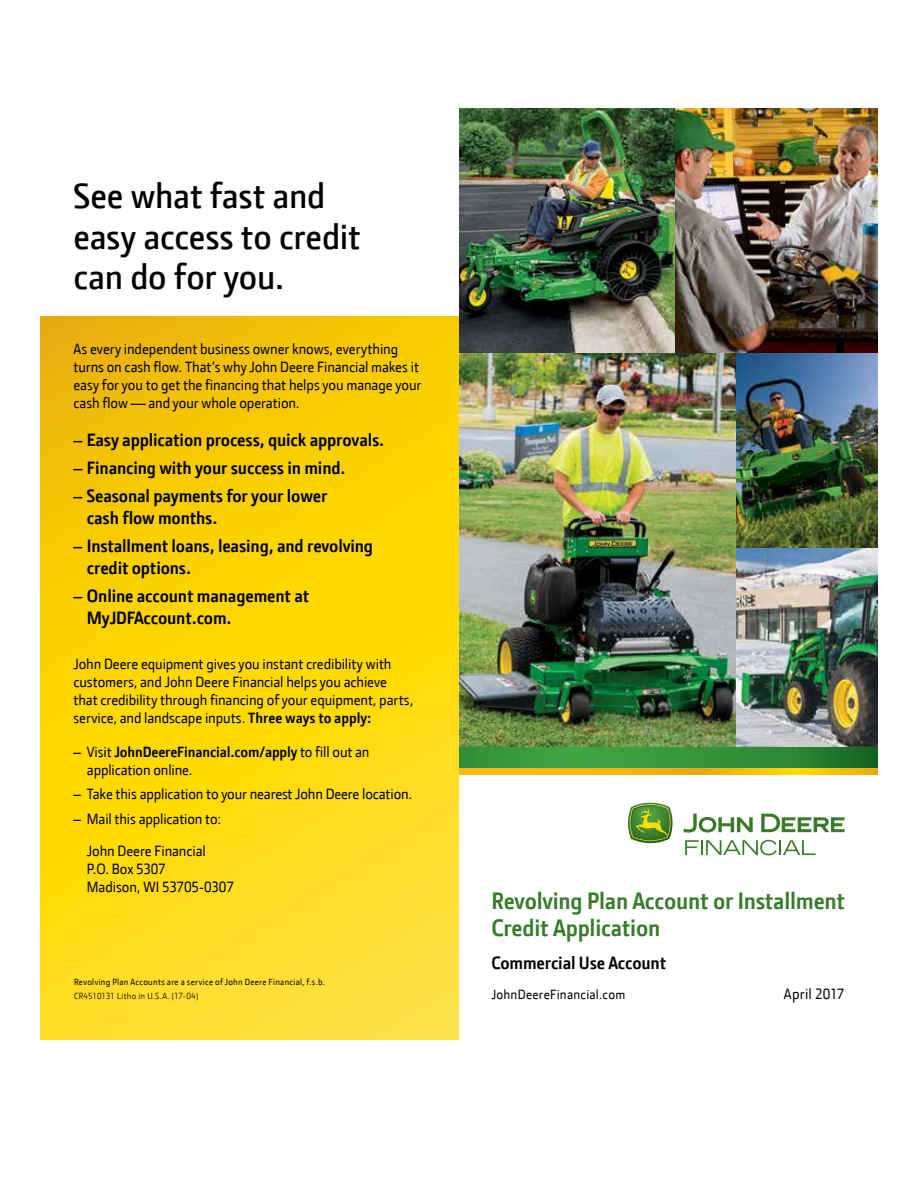
<style>
.page{position:relative;width:918px;height:1188px;background:#fff}
.page>*{position:absolute;margin:0;border:0;box-sizing:border-box;transform-origin:0 0}
.t1{font:600 36px/40.5px "JD Sans";letter-spacing:-.005em;color:#000}
.t2{font:700 24px/27px "JD Sans";letter-spacing:-.01em;color:#387c2b}
.t3{font:700 18px/21.6px "JD Sans";letter-spacing:-.01em;color:#000}
.t4{font:15px/18px "JD Sans";letter-spacing:-.01em;color:#000}
.t5{font:15px "JD Sans";letter-spacing:.01em;color:#000}
.t6{font:13.5px "JD Sans";letter-spacing:.015em;color:#000}
.t7{font:9px "JD Sans";letter-spacing:.035em;color:#000}
.t8{font:9px "JD Sans";letter-spacing:.02em;color:#000}
.s1{font-weight:400}
.s2{font-weight:700}
</style>
<div class="page">
<img style="left:735px;top:549px;width:143px;height:199px">
<img style="left:735px;top:353px;width:143px;height:195px">
<img style="left:459px;top:353px;width:276px;height:395px">
<svg style="left:40px;top:316px;width:419px;height:724px;background:#fbd40f"></svg>
<svg style="left:459px;top:748px;width:419px;height:20px;background:#329038"></svg>
<svg style="left:459px;top:768px;width:419px;height:7px;background:#f5b90e"></svg>
<svg style="left:761px;top:814px;width:84px;height:18px"></svg>
<svg style="left:684px;top:814px;width:69px;height:19px"></svg>
<svg style="left:628px;top:803px;width:45px;height:40px;background:#74a045"></svg>
<svg style="left:685px;top:840px;width:131px;height:15px"></svg>
<img style="left:675px;top:108px;width:203px;height:245px">
<img style="left:459px;top:108px;width:216px;height:245px">
<h1 class="t1" style="left:73px;top:175px;width:289px">See what fast and easy access to credit can do for you.</h1>
<p class="t4" style="left:73px;top:340px;width:349px">As every independent business owner knows, everything turns on cash flow. That’s why John Deere Financial makes it easy for you to get the financing that helps you manage your cash flow — and your whole operation.</p>
<p class="t3" style="left:73px;top:428px;width:313px"><span class="s1">–</span> Easy application process, quick approvals.</p>
<p class="t3" style="left:73px;top:456px;width:274px"><span class="s1">–</span> Financing with your success in mind.</p>
<p class="t3" style="left:87px;top:485px;width:242px;text-indent:-14px"><span class="s1">–</span> Seasonal payments for your lower cash flow months.</p>
<p class="t3" style="left:87px;top:535px;width:288px;text-indent:-14px"><span class="s1">–</span> Installment loans, leasing, and revolving credit options.</p>
<p class="t3" style="left:87px;top:585px;width:224px;text-indent:-14px"><span class="s1">–</span> Online account management at<br>MyJDFAccount.com.</p>
<p class="t4" style="left:73px;top:654px;width:341px">John Deere equipment gives you instant credibility with customers, and John Deere Financial helps you achieve that credibility through financing of your equipment, parts, service, and landscape inputs. <span class="s2">Three ways to apply:</span></p>
<p class="t4" style="left:87px;top:742px;width:284px;text-indent:-14px">– Visit <span class="s2">JohnDeereFinancial.com/apply</span> to fill out an application online.</p>
<p class="t4" style="left:73px;top:785px;width:340px">– Take this application to your nearest John Deere location.</p>
<p class="t4" style="left:73px;top:803px;width:149px;line-height:31.5px;text-align:center">– Mail this application to:<br>John Deere Financial</p>
<p class="t4" style="left:87px;top:859px;width:149px">P.O. Box 5307<br>Madison, WI 53705-0307</p>
<p class="t7" style="left:74px;top:977px;width:253px">Revolving Plan Accounts are a service of John Deere Financial, f.s.b.</p>
<p class="t8" style="left:74px;top:990px;width:126px">CR4510131 Litho in U.S.A. (17-04)</p>
<h2 class="t2" style="left:491px;top:887px;width:355px">Revolving Plan Account or Installment<br>Credit Application</h2>
<p class="t3" style="left:491px;top:952px;width:176px">Commercial Use Account</p>
<p class="t6" style="left:491px;top:986px;width:136px">JohnDeereFinancial.com</p>
<p class="t5" style="left:784px;top:984px;width:62px">April 2017</p>
</div>
